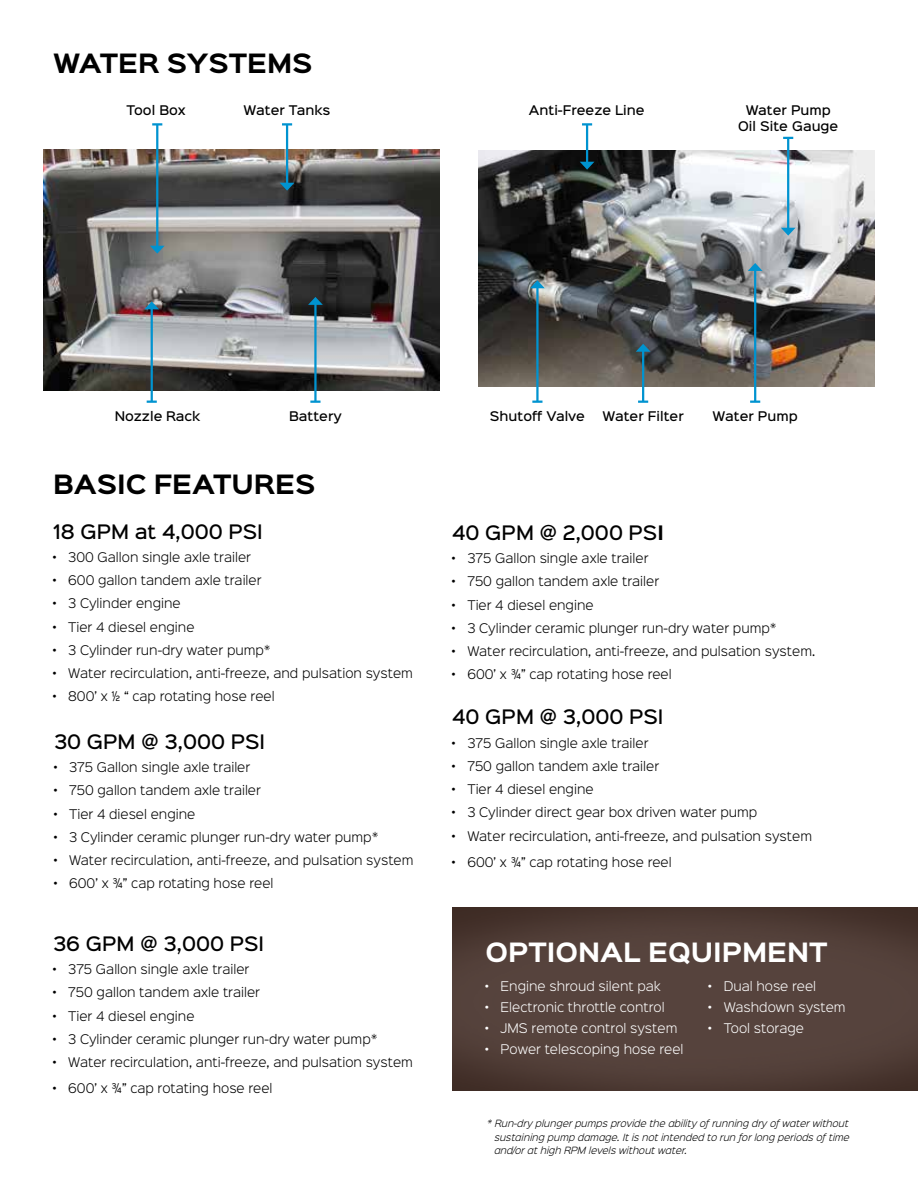
<style>
.page{position:relative;width:918px;height:1188px;background:#fff}
.page>*{position:absolute;margin:0;border:0;box-sizing:border-box;transform-origin:0 0}
.t1{font:700 24px "Sinkin Sans 700";color:#000}
.t2{font:700 24px "Sinkin Sans 700";color:#fff}
.t3{font:500 18px "Sinkin Sans 500";color:#000}
.t4{font:300 12px "Sinkin Sans 300";color:#000}
.t5{font:300 12px "Sinkin Sans 300";color:#fff}
.t6{font:500 12px/16.5px "Sinkin Sans 500";color:#000;text-align:center}
.t7{font:italic 300 9px/13.5px "Sinkin Sans 300";color:#000;text-align:justify}
.s1{font-family:"Sinkin Sans 700";font-weight:700}
</style>
<div class="page">
<img style="left:452px;top:908px;width:466px;height:182px">
<img style="left:44px;top:149px;width:396px;height:241px">
<img style="left:478px;top:150px;width:396px;height:236px">
<hr style="left:754px;top:269px;width:2px;height:133px;background:#0093d0">
<svg style="left:750px;top:401px;width:10px;height:2px"></svg>
<svg style="left:748px;top:263px;width:15px;height:8px"></svg>
<hr style="left:536px;top:286px;width:3px;height:116px;background:#0093d0">
<svg style="left:532px;top:401px;width:10px;height:2px"></svg>
<svg style="left:530px;top:280px;width:15px;height:8px"></svg>
<hr style="left:642px;top:350px;width:2px;height:52px;background:#0093d0">
<svg style="left:638px;top:401px;width:10px;height:2px"></svg>
<svg style="left:636px;top:344px;width:15px;height:8px"></svg>
<hr style="left:156px;top:124px;width:2px;height:123px;background:#0093d0">
<svg style="left:152px;top:123px;width:10px;height:3px"></svg>
<svg style="left:150px;top:246px;width:15px;height:8px"></svg>
<hr style="left:586px;top:124px;width:2px;height:39px;background:#0093d0">
<svg style="left:582px;top:123px;width:10px;height:3px"></svg>
<svg style="left:580px;top:162px;width:14px;height:8px"></svg>
<hr style="left:787px;top:138px;width:2px;height:91px;background:#0093d0">
<svg style="left:783px;top:137px;width:10px;height:2px"></svg>
<svg style="left:781px;top:228px;width:15px;height:8px"></svg>
<hr style="left:151px;top:308px;width:2px;height:94px;background:#0093d0">
<svg style="left:147px;top:401px;width:10px;height:2px"></svg>
<svg style="left:144px;top:301px;width:15px;height:8px"></svg>
<hr style="left:314px;top:303px;width:3px;height:99px;background:#0093d0">
<svg style="left:310px;top:401px;width:11px;height:2px"></svg>
<svg style="left:308px;top:297px;width:15px;height:8px"></svg>
<hr style="left:286px;top:124px;width:2px;height:60px;background:#0093d0">
<svg style="left:282px;top:123px;width:10px;height:3px"></svg>
<svg style="left:280px;top:183px;width:14px;height:8px"></svg>
<h1 class="t1" style="left:53px;top:51px;width:261px">WATER SYSTEMS</h1>
<p class="t6" style="left:126px;top:101px;width:61px">Tool Box</p>
<p class="t6" style="left:244px;top:101px;width:88px">Water Tanks</p>
<p class="t6" style="left:529px;top:101px;width:117px">Anti-Freeze Line</p>
<p class="t6" style="left:738px;top:101px;width:102px">Water Pump<br>Oil Site Gauge</p>
<p class="t6" style="left:115px;top:407px;width:87px">Nozzle Rack</p>
<p class="t6" style="left:289px;top:407px;width:54px">Battery</p>
<h1 class="t1" style="left:53px;top:472px;width:264px">BASIC FEATURES</h1>
<h2 class="t3" style="left:53px;top:516px;width:211px">18 GPM at 4,000 PSI</h2>
<p class="t4" style="left:53px;top:547px;width:199px">• 300 Gallon single axle trailer</p>
<p class="t4" style="left:53px;top:571px;width:210px">• 600 gallon tandem axle trailer</p>
<p class="t4" style="left:53px;top:594px;width:129px">• 3 Cylinder engine</p>
<p class="t4" style="left:53px;top:617px;width:143px">• Tier 4 diesel engine</p>
<p class="t4" style="left:53px;top:640px;width:219px">• 3 Cylinder run-dry water pump*</p>
<p class="t4" style="left:53px;top:664px;width:361px">• Water recirculation, anti-freeze, and pulsation system</p>
<p class="t4" style="left:53px;top:687px;width:223px">• 800’ x ½ “ cap rotating hose reel</p>
<h2 class="t3" style="left:54px;top:726px;width:213px">30 GPM @ 3,000 PSI</h2>
<p class="t4" style="left:54px;top:758px;width:198px">• 375 Gallon single axle trailer</p>
<p class="t4" style="left:54px;top:781px;width:208px">• 750 gallon tandem axle trailer</p>
<p class="t4" style="left:54px;top:804px;width:143px">• Tier 4 diesel engine</p>
<p class="t4" style="left:54px;top:827px;width:326px">• 3 Cylinder ceramic plunger run-dry water pump*</p>
<p class="t4" style="left:54px;top:850px;width:361px">• Water recirculation, anti-freeze, and pulsation system</p>
<p class="t4" style="left:54px;top:874px;width:221px">• 600’ x ¾” cap rotating hose reel</p>
<h2 class="t3" style="left:53px;top:928px;width:212px">36 GPM @ 3,000 PSI</h2>
<p class="t4" style="left:53px;top:960px;width:198px">• 375 Gallon single axle trailer</p>
<p class="t4" style="left:53px;top:983px;width:208px">• 750 gallon tandem axle trailer</p>
<p class="t4" style="left:53px;top:1006px;width:143px">• Tier 4 diesel engine</p>
<p class="t4" style="left:53px;top:1029px;width:326px">• 3 Cylinder ceramic plunger run-dry water pump*</p>
<p class="t4" style="left:53px;top:1053px;width:361px">• Water recirculation, anti-freeze, and pulsation system</p>
<p class="t4" style="left:53px;top:1079px;width:221px">• 600’ x ¾” cap rotating hose reel</p>
<p class="t6" style="left:490px;top:407px;width:97px">Shutoff Valve</p>
<p class="t6" style="left:603px;top:407px;width:83px">Water Filter</p>
<p class="t6" style="left:713px;top:407px;width:87px">Water Pump</p>
<h2 class="t3" style="left:452px;top:517px;width:213px">40 GPM @ 2,000 PS<span class="s1">I</span></h2>
<p class="t4" style="left:452px;top:549px;width:198px">• 375 Gallon single axle trailer</p>
<p class="t4" style="left:452px;top:572px;width:208px">• 750 gallon tandem axle trailer</p>
<p class="t4" style="left:452px;top:595px;width:143px">• Tier 4 diesel engine</p>
<p class="t4" style="left:452px;top:618px;width:326px">• 3 Cylinder ceramic plunger run-dry water pump*</p>
<p class="t4" style="left:452px;top:642px;width:365px">• Water recirculation, anti-freeze, and pulsation system.</p>
<p class="t4" style="left:452px;top:665px;width:221px">• 600’ x ¾” cap rotating hose reel</p>
<h2 class="t3" style="left:452px;top:702px;width:213px">40 GPM @ 3,000 PSI</h2>
<p class="t4" style="left:452px;top:733px;width:198px">• 375 Gallon single axle trailer</p>
<p class="t4" style="left:452px;top:756px;width:208px">• 750 gallon tandem axle trailer</p>
<p class="t4" style="left:452px;top:780px;width:143px">• Tier 4 diesel engine</p>
<p class="t4" style="left:452px;top:803px;width:307px">• 3 Cylinder direct gear box driven water pump</p>
<p class="t4" style="left:452px;top:826px;width:361px">• Water recirculation, anti-freeze, and pulsation system</p>
<p class="t4" style="left:452px;top:852px;width:221px">• 600’ x ¾” cap rotating hose reel</p>
<h1 class="t2" style="left:485px;top:940px;width:344px">OPTIONAL EQUIPMENT</h1>
<p class="t5" style="left:485px;top:977px;width:177px">• Engine shroud silent pak</p>
<p class="t5" style="left:485px;top:998px;width:181px">• Electronic throttle control</p>
<p class="t5" style="left:485px;top:1019px;width:194px">• JMS remote control system</p>
<p class="t5" style="left:485px;top:1040px;width:200px">• Power telescoping hose reel</p>
<p class="t5" style="left:709px;top:977px;width:109px">• Dual hose reel</p>
<p class="t5" style="left:709px;top:998px;width:139px">• Washdown system</p>
<p class="t5" style="left:709px;top:1019px;width:97px">• Tool storage</p>
<p class="t7" style="left:494px;top:1116px;width:357px;text-indent:-7px">* Run-dry plunger pumps provide the ability of running dry of water without sustaining pump damage. It is not intended to run for long periods of time and/or at high RPM levels without water.</p>
</div>
